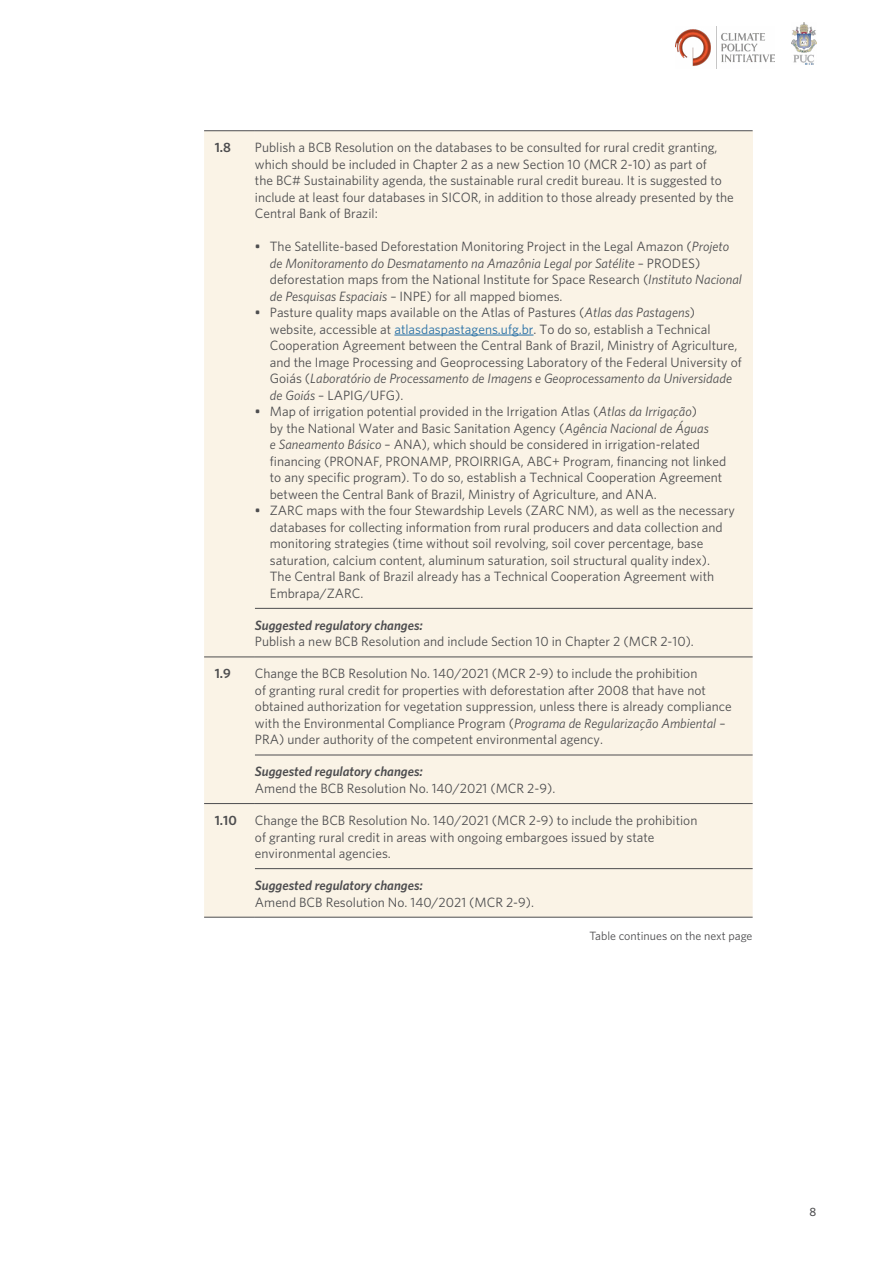
<style>
.page{position:relative;width:893px;height:1263px;background:#fff}
.page>*{position:absolute;margin:0;border:0;box-sizing:border-box;transform-origin:0 0}
.t1{font:13.5px/16.5px "Whitney";color:#4d4d4f}
.t2{font:italic 600 13.5px "Whitney";color:#4d4d4f}
.t3{font:600 13.5px "Whitney";color:#4d4d4f}
.t4{font:12px "Whitney";color:#4d4d4f}
.t5{font:500 12px "Whitney";color:#4d4d4f}
.s1{font-weight:500}
.s2{font-style:italic}
.s3{color:#266fa5}
</style>
<div class="page">
<img style="left:792px;top:22px;width:24px;height:43px">
<img style="left:675px;top:27px;width:99px;height:41px">
<div style="left:204px;top:131px;width:549px;height:786px;background:#faf3e6"></div>
<div style="left:255px;top:131px;width:498px;height:477px;background:#faf3e6"></div>
<hr style="left:255px;top:657px;width:498px;height:1px;background:#4d4d4f">
<hr style="left:255px;top:755px;width:498px;height:1px;background:#4d4d4f">
<hr style="left:255px;top:803px;width:498px;height:1px;background:#4d4d4f">
<hr style="left:255px;top:868px;width:498px;height:1px;background:#4d4d4f">
<hr style="left:255px;top:917px;width:498px;height:1px;background:#4d4d4f">
<hr style="left:204px;top:130px;width:51px;height:1px;background:#4d4d4f">
<hr style="left:204px;top:657px;width:51px;height:1px;background:#4d4d4f">
<hr style="left:204px;top:803px;width:51px;height:1px;background:#4d4d4f">
<hr style="left:204px;top:917px;width:51px;height:1px;background:#4d4d4f">
<hr style="left:255px;top:608px;width:498px;height:1px;background:#4d4d4f">
<hr style="left:255px;top:130px;width:498px;height:1px;background:#4d4d4f">
<hr style="left:394px;top:335px;width:139px;height:1px;background:#266fa5">
<p class="t3" style="left:215px;top:138px;width:18px">1.8</p>
<p class="t1" style="left:255px;top:139px;width:480px">Publish a BCB Resolution on the databases to be consulted for rural credit granting, which should be included in Chapter 2 as a new Section 10 (MCR 2-10) as part of<br>the BC# Sustainability agenda, the sustainable rural credit bureau. It is suggested to include at least four databases in SICOR, in addition to those already presented by the Central Bank of Brazil:</p>
<p class="t1" style="left:270px;top:238px;width:474px;text-indent:-15px"><span class="s1">•</span> The Satellite-based Deforestation Monitoring Project in the Legal Amazon (<span class="s2">Projeto de Monitoramento do Desmatamento na Amazônia Legal por Satélite</span> – PRODES) deforestation maps from the National Institute for Space Research (<span class="s2">Instituto Nacional de Pesquisas Espaciais</span> – INPE) for all mapped biomes.</p>
<p class="t1" style="left:270px;top:304px;width:473px;text-indent:-15px"><span class="s1">•</span> Pasture quality maps available on the Atlas of Pastures (<span class="s2">Atlas das Pastagens</span>) website, accessible at <span class="s3">atlasdaspastagens.ufg.br</span>. To do so, establish a Technical Cooperation Agreement between the Central Bank of Brazil, Ministry of Agriculture, and the Image Processing and Geoprocessing Laboratory of the Federal University of Goiás (<span class="s2">Laboratório de Processamento de Imagens e Geoprocessamento da Universidade de Goiás</span> – LAPIG/UFG).</p>
<p class="t1" style="left:270px;top:403px;width:458px;text-indent:-15px"><span class="s1">•</span> Map of irrigation potential provided in the Irrigation Atlas (<span class="s2">Atlas da Irrigação</span>)<br>by the National Water and Basic Sanitation Agency (<span class="s2">Agência Nacional de Águas<br>e Saneamento Básico</span> – ANA), which should be considered in irrigation-related financing (PRONAF, PRONAMP, PROIRRIGA, ABC+ Program, financing not linked to any specific program). To do so, establish a Technical Cooperation Agreement between the Central Bank of Brazil, Ministry of Agriculture, and ANA.</p>
<p class="t1" style="left:270px;top:502px;width:467px;text-indent:-15px"><span class="s1">•</span> ZARC maps with the four Stewardship Levels (ZARC NM), as well as the necessary databases for collecting information from rural producers and data collection and monitoring strategies (time without soil revolving, soil cover percentage, base saturation, calcium content, aluminum saturation, soil structural quality index).<br>The Central Bank of Brazil already has a Technical Cooperation Agreement with Embrapa/ZARC.</p>
<p class="t2" style="left:255px;top:616px;width:169px">Suggested regulatory changes:</p>
<p class="t1" style="left:255px;top:633px;width:440px">Publish a new BCB Resolution and include Section 10 in Chapter 2 (MCR 2-10).</p>
<p class="t3" style="left:215px;top:665px;width:18px">1.9</p>
<p class="t1" style="left:255px;top:665px;width:478px">Change the BCB Resolution No. 140/2021 (MCR 2-9) to include the prohibition<br>of granting rural credit for properties with deforestation after 2008 that have not obtained authorization for vegetation suppression, unless there is already compliance with the Environmental Compliance Program (<span class="s2">Programa de Regularização Ambiental</span> – PRA) under authority of the competent environmental agency.</p>
<p class="t2" style="left:255px;top:763px;width:169px">Suggested regulatory changes:</p>
<p class="t1" style="left:255px;top:780px;width:302px">Amend the BCB Resolution No. 140/2021 (MCR 2-9).</p>
<p class="t3" style="left:215px;top:811px;width:24px">1.10</p>
<p class="t1" style="left:255px;top:812px;width:444px">Change the BCB Resolution No. 140/2021 (MCR 2-9) to include the prohibition of granting rural credit in areas with ongoing embargoes issued by state environmental agencies.</p>
<p class="t2" style="left:255px;top:876px;width:169px">Suggested regulatory changes:</p>
<p class="t1" style="left:255px;top:893px;width:281px">Amend BCB Resolution No. 140/2021 (MCR 2-9).</p>
<p class="t4" style="left:589px;top:928px;width:165px">Table continues on the next page</p>
<p class="t5" style="left:810px;top:1204px;width:8px">8</p>
</div>
